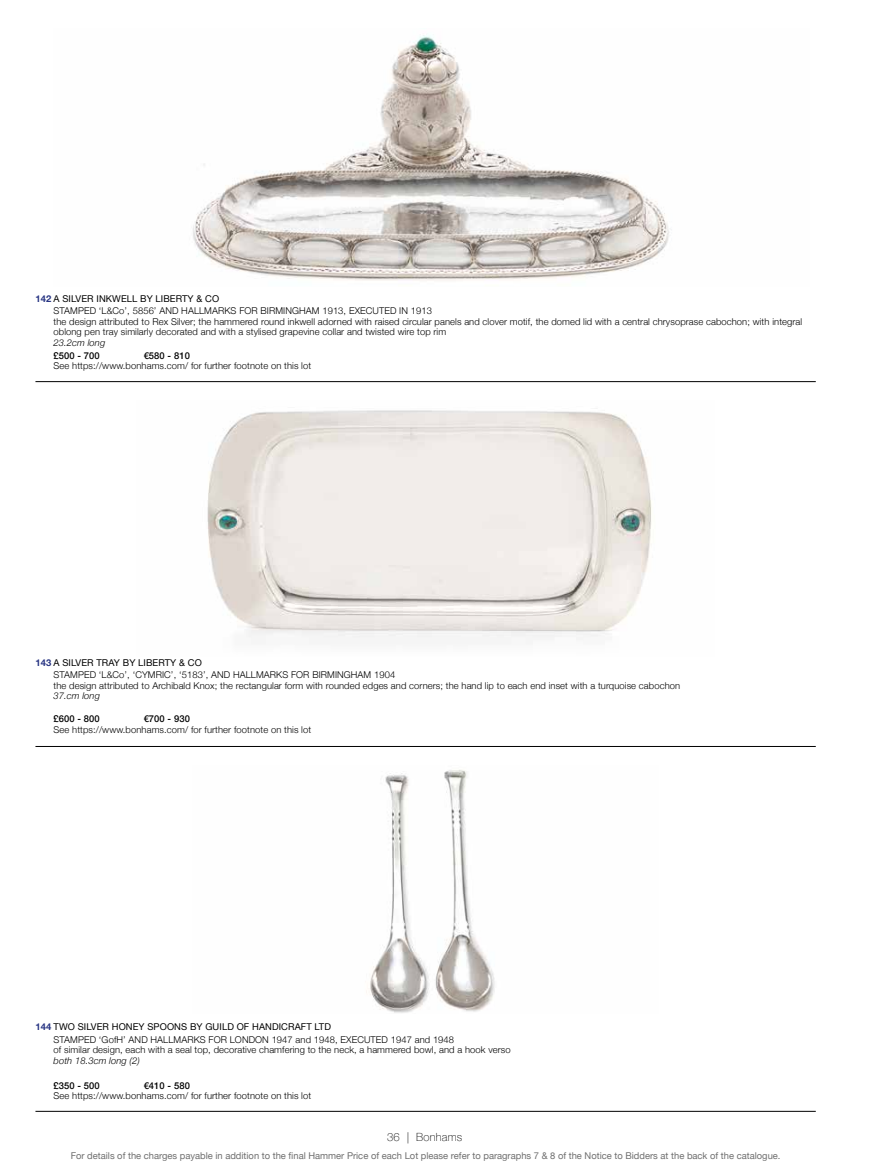
<style>
.page{position:relative;width:869px;height:1170px;background:#fff}
.page>*{position:absolute;margin:0;border:0;box-sizing:border-box;transform-origin:0 0}
.t1{font:100 11.25px "Helvetica Neue";letter-spacing:.02em;color:#000}
.t2{font:300 9.38px/12.4px "Helvetica Neue";letter-spacing:.01em;color:#000}
.t3{font:9.38px "Helvetica Neue";color:#6f6f6f}
.t4{font:500 9.38px "Helvetica Neue";letter-spacing:.01em;color:#000}
.t5{font:italic 300 9.38px "Helvetica Neue";letter-spacing:.01em;color:#000}
.s1{font-weight:700;color:#283583}
.s2{font-weight:400}
</style>
<div class="page">
<img style="left:366px;top:770px;width:129px;height:243px">
<img style="left:207px;top:410px;width:445px;height:228px">
<img style="left:193px;top:35px;width:479px;height:246px">
<hr style="left:35px;top:746px;width:780px;height:1px;background:#000">
<hr style="left:35px;top:1110px;width:780px;height:1px;background:#000">
<hr style="left:35px;top:381px;width:780px;height:1px;background:#000">
<p class="t2" style="left:54px;top:291px;width:380px;text-indent:-18px"><span class="s1">142</span> <span class="s2">A SILVER INKWELL BY LIBERTY &amp; CO<br></span>STAMPED ‘L&amp;Co’, 5856’ AND HALLMARKS FOR BIRMINGHAM 1913, EXECUTED IN 1913</p>
<p class="t2" style="left:54px;top:315px;width:749px;line-height:10.6px">the design attributed to Rex Silver; the hammered round inkwell adorned with raised circular panels and clover motif, the domed lid with a central chrysoprase cabochon; with integral oblong pen tray similarly decorated and with a stylised grapevine collar and twisted wire top rim</p>
<p class="t5" style="left:54px;top:335px;width:53px">23.2cm long</p>
<p class="t4" style="left:54px;top:347px;width:48px">£500 - 700</p>
<p class="t4" style="left:144px;top:347px;width:48px">€580 - 810</p>
<p class="t2" style="left:54px;top:359px;width:259px">See https://www.bonhams.com/ for further footnote on this lot</p>
<p class="t2" style="left:54px;top:655px;width:343px;text-indent:-18px"><span class="s1">143</span> <span class="s2">A SILVER TRAY BY LIBERTY &amp; CO<br></span>STAMPED ‘L&amp;Co’, ‘CYMRIC’, ‘5183’, AND HALLMARKS FOR BIRMINGHAM 1904</p>
<p class="t2" style="left:54px;top:678px;width:627px">the design attributed to Archibald Knox; the rectangular form with rounded edges and corners; the hand lip to each end inset with a turquoise cabochon</p>
<p class="t5" style="left:54px;top:688px;width:48px">37.cm long</p>
<p class="t4" style="left:54px;top:711px;width:48px">£600 - 800</p>
<p class="t4" style="left:144px;top:711px;width:48px">€700 - 930</p>
<p class="t2" style="left:54px;top:722px;width:259px">See https://www.bonhams.com/ for further footnote on this lot</p>
<p class="t2" style="left:54px;top:1019px;width:402px;text-indent:-18px"><span class="s1">144</span> <span class="s2">TWO SILVER HONEY SPOONS BY GUILD OF HANDICRAFT LTD<br></span>STAMPED ‘GofH’ AND HALLMARKS FOR LONDON 1947 and 1948, EXECUTED 1947 and 1948</p>
<p class="t2" style="left:54px;top:1042px;width:458px">of similar design, each with a seal top, decorative chamfering to the neck, a hammered bowl, and a hook verso</p>
<p class="t5" style="left:54px;top:1053px;width:88px">both 18.3cm long (2)</p>
<p class="t4" style="left:54px;top:1077px;width:48px">£350 - 500</p>
<p class="t4" style="left:144px;top:1077px;width:48px">€410 - 580</p>
<p class="t2" style="left:54px;top:1088px;width:259px">See https://www.bonhams.com/ for further footnote on this lot</p>
<p class="t1" style="left:387px;top:1127px;width:77px">36 | Bonhams</p>
<p class="t3" style="left:71px;top:1148px;width:711px">For details of the charges payable in addition to the final Hammer Price of each Lot please refer to paragraphs 7 &amp; 8 of the Notice to Bidders at the back of the catalogue.</p>
</div>
